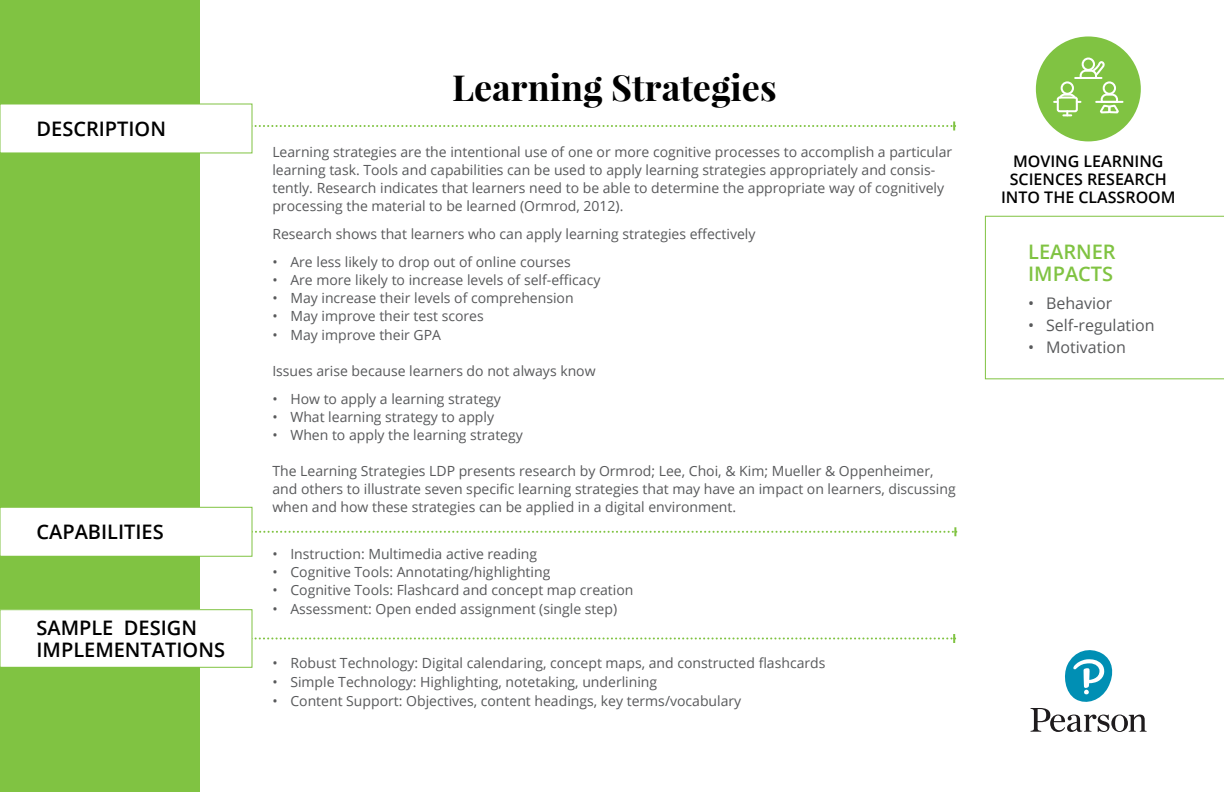
<style>
.page{position:relative;width:1224px;height:792px;background:#fff}
.page>*{position:absolute;margin:0;border:0;box-sizing:border-box;transform-origin:0 0}
.t1{font:700 36px "Playfair Display";color:#000}
.t2{font:600 20px/22px "Open Sans";color:#000}
.t3{font:600 20px/22px "Open Sans";color:#80c342}
.t4{font:600 16px/18px "Open Sans";color:#000;text-align:center}
.t5{font:16px "Open Sans";color:#58595b}
.t6{font:14px/18px "Open Sans";color:#58595b}
</style>
<div class="page">
<div style="left:1036px;top:36px;width:105px;height:105px;background:#80c342;border-radius:50%"></div>
<div style="left:1061px;top:81px;width:13px;height:14px;border:2px solid #fff;border-radius:50%"></div>
<svg style="left:1054px;top:93px;width:26px;height:10px"></svg>
<div style="left:1057px;top:97px;width:21px;height:15px;border:2px solid #fff;border-radius:2px"></div>
<svg style="left:1063px;top:111px;width:8px;height:5px"></svg>
<div style="left:1103px;top:81px;width:13px;height:14px;border:2px solid #fff;border-radius:50%"></div>
<hr style="left:1096px;top:101px;width:27px;height:2px;background:#fff">
<svg style="left:1098px;top:93px;width:22px;height:21px"></svg>
<hr style="left:1075px;top:77px;width:27px;height:2px;background:#fff">
<svg style="left:1079px;top:57px;width:26px;height:22px"></svg>
<div style="left:0;top:0;width:199px;height:792px;background:#80c342"></div>
<svg style="left:985px;top:216px;width:239px;height:163px"></svg>
<svg style="left:252px;top:527px;width:704px;height:9px"></svg>
<svg style="left:252px;top:634px;width:703px;height:9px"></svg>
<div style="left:0;top:507px;width:252px;height:49px;background:#fff"></div>
<div style="left:0;top:507px;width:252px;height:50px;border:1px solid #80c342"></div>
<div style="left:0;top:610px;width:252px;height:57px;background:#fff"></div>
<div style="left:0;top:609px;width:252px;height:59px;border:1px solid #80c342"></div>
<svg style="left:252px;top:122px;width:703px;height:8px"></svg>
<div style="left:0;top:104px;width:252px;height:49px;background:#fff"></div>
<svg style="left:1030px;top:650px;width:117px;height:82px"></svg>
<h2 class="t2" style="left:36px;top:117px;width:131px">DESCRIPTION</h2>
<h2 class="t2" style="left:36px;top:521px;width:129px">CAPABILITIES</h2>
<h2 class="t2" style="left:36px;top:616px;width:190px">SAMPLE DESIGN<br>IMPLEMENTATIONS</h2>
<h1 class="t1" style="left:452px;top:65px;width:326px">Learning Strategies</h1>
<p class="t6" style="left:272px;top:143px;width:681px">Learning strategies are the intentional use of one or more cognitive processes to accomplish a particular learning task. Tools and capabilities can be used to apply learning strategies appropriately and consis&shy;tently. Research indicates that learners need to be able to determine the appropriate way of cognitively processing the material to be learned (Ormrod, 2012).</p>
<p class="t6" style="left:272px;top:225px;width:485px">Research shows that learners who can apply learning strategies effectively</p>
<p class="t6" style="left:272px;top:253px;width:300px">• Are less likely to drop out of online courses</p>
<p class="t6" style="left:272px;top:271px;width:330px">• Are more likely to increase levels of self-efficacy</p>
<p class="t6" style="left:272px;top:289px;width:303px">• May increase their levels of comprehension</p>
<p class="t6" style="left:272px;top:307px;width:213px">• May improve their test scores</p>
<p class="t6" style="left:272px;top:326px;width:170px">• May improve their GPA</p>
<p class="t6" style="left:272px;top:362px;width:325px">Issues arise because learners do not always know</p>
<p class="t6" style="left:272px;top:390px;width:230px">• How to apply a learning strategy</p>
<p class="t6" style="left:272px;top:408px;width:223px">• What learning strategy to apply</p>
<p class="t6" style="left:272px;top:426px;width:252px">• When to apply the learning strategy</p>
<p class="t6" style="left:272px;top:462px;width:685px">The Learning Strategies LDP presents research by Ormrod; Lee, Choi, &amp; Kim; Mueller &amp; Oppenheimer, and others to illustrate seven specific learning strategies that may have an impact on learners, discussing when and how these strategies can be applied in a digital environment.</p>
<p class="t6" style="left:272px;top:545px;width:266px">• Instruction: Multimedia active reading</p>
<p class="t6" style="left:272px;top:563px;width:279px">• Cognitive Tools: Annotating/highlighting</p>
<p class="t6" style="left:272px;top:581px;width:363px">• Cognitive Tools: Flashcard and concept map creation</p>
<p class="t6" style="left:272px;top:600px;width:346px">• Assessment: Open ended assignment (single step)</p>
<p class="t6" style="left:272px;top:654px;width:555px">• Robust Technology: Digital calendaring, concept maps, and constructed flashcards</p>
<p class="t6" style="left:272px;top:673px;width:386px">• Simple Technology: Highlighting, notetaking, underlining</p>
<p class="t6" style="left:272px;top:692px;width:470px">• Content Support: Objectives, content headings, key terms/vocabulary</p>
<p class="t4" style="left:1001px;top:152px;width:176px">MOVING LEARNING<br>SCIENCES RESEARCH<br>INTO THE CLASSROOM</p>
<h2 class="t3" style="left:1028px;top:240px;width:89px">LEARNER<br>IMPACTS</h2>
<p class="t5" style="left:1028px;top:292px;width:86px">• Behavior</p>
<p class="t5" style="left:1028px;top:314px;width:128px">• Self-regulation</p>
<p class="t5" style="left:1028px;top:336px;width:99px">• Motivation</p>
</div>
